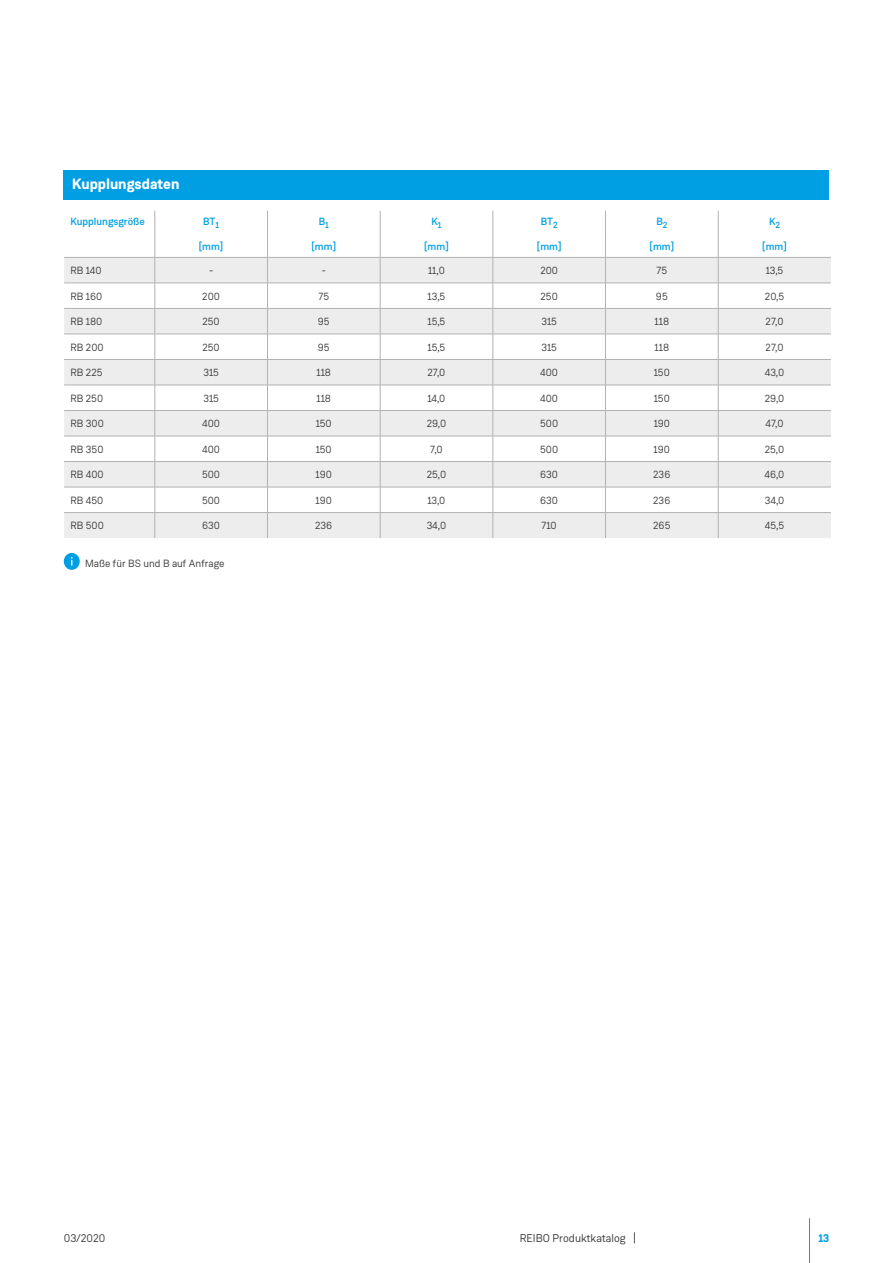
<style>
.page{position:relative;width:893px;height:1263px;background:#fff}
.page>*{position:absolute;margin:0;border:0;box-sizing:border-box;transform-origin:0 0}
.t1{font:700 15px "Weissenhof Grotesk";color:#fff}
.t2{font:11.25px "Weissenhof Grotesk";color:#3c3c3b}
.t3{font:700 11.25px "Weissenhof Grotesk";color:#009fe3}
.t4{font:10.5px "Weissenhof Grotesk";color:#3c3c3b}
.t5{font:500 10.5px "Weissenhof Grotesk";color:#009fe3}
</style>
<div class="page">
<hr style="left:809px;top:1218px;width:1px;height:45px;background:#009fe3">
<svg style="left:64px;top:211px;width:767px;height:327px"></svg>
<div style="left:64px;top:170px;width:765px;height:30px;background:#009fe3"></div>
<svg style="left:64px;top:553px;width:16px;height:17px"></svg>
<h1 class="t1" style="left:72px;top:174px;width:109px">Kupplungsdaten</h1>
<p class="t5" style="left:71px;top:214px;width:76px">Kupplungsgröße</p>
<p class="t5" style="left:203px;top:214px;width:18px">BT<sub>1</sub></p>
<p class="t5" style="left:319px;top:214px;width:12px">B<sub>1</sub></p>
<p class="t5" style="left:431px;top:214px;width:12px">K<sub>1</sub></p>
<p class="t5" style="left:541px;top:214px;width:18px">BT<sub>2</sub></p>
<p class="t5" style="left:656px;top:214px;width:13px">B<sub>2</sub></p>
<p class="t5" style="left:769px;top:214px;width:13px">K<sub>2</sub></p>
<p class="t5" style="left:199px;top:240px;width:26px">[mm]</p>
<p class="t5" style="left:312px;top:240px;width:26px">[mm]</p>
<p class="t5" style="left:424px;top:240px;width:26px">[mm]</p>
<p class="t5" style="left:537px;top:240px;width:26px">[mm]</p>
<p class="t5" style="left:650px;top:240px;width:26px">[mm]</p>
<p class="t5" style="left:762px;top:240px;width:26px">[mm]</p>
<p class="t4" style="left:71px;top:264px;width:33px">RB 140</p>
<p class="t4" style="left:209px;top:264px;width:6px">-</p>
<p class="t4" style="left:322px;top:264px;width:6px">-</p>
<p class="t4" style="left:428px;top:264px;width:18px">11,0</p>
<p class="t4" style="left:540px;top:264px;width:19px">200</p>
<p class="t4" style="left:656px;top:264px;width:12px">75</p>
<p class="t4" style="left:766px;top:264px;width:19px">13,5</p>
<p class="t4" style="left:71px;top:290px;width:33px">RB 160</p>
<p class="t4" style="left:202px;top:290px;width:19px">200</p>
<p class="t4" style="left:318px;top:290px;width:12px">75</p>
<p class="t4" style="left:428px;top:290px;width:19px">13,5</p>
<p class="t4" style="left:540px;top:290px;width:19px">250</p>
<p class="t4" style="left:656px;top:290px;width:13px">95</p>
<p class="t4" style="left:765px;top:290px;width:21px">20,5</p>
<p class="t4" style="left:71px;top:315px;width:33px">RB 180</p>
<p class="t4" style="left:202px;top:315px;width:19px">250</p>
<p class="t4" style="left:318px;top:315px;width:13px">95</p>
<p class="t4" style="left:428px;top:315px;width:19px">15,5</p>
<p class="t4" style="left:541px;top:315px;width:17px">315</p>
<p class="t4" style="left:655px;top:315px;width:16px">118</p>
<p class="t4" style="left:766px;top:315px;width:19px">27,0</p>
<p class="t4" style="left:71px;top:341px;width:35px">RB 200</p>
<p class="t4" style="left:202px;top:341px;width:19px">250</p>
<p class="t4" style="left:318px;top:341px;width:13px">95</p>
<p class="t4" style="left:428px;top:341px;width:19px">15,5</p>
<p class="t4" style="left:541px;top:341px;width:17px">315</p>
<p class="t4" style="left:655px;top:341px;width:16px">118</p>
<p class="t4" style="left:766px;top:341px;width:19px">27,0</p>
<p class="t4" style="left:71px;top:366px;width:33px">RB 225</p>
<p class="t4" style="left:203px;top:366px;width:17px">315</p>
<p class="t4" style="left:316px;top:366px;width:16px">118</p>
<p class="t4" style="left:428px;top:366px;width:19px">27,0</p>
<p class="t4" style="left:540px;top:366px;width:19px">400</p>
<p class="t4" style="left:654px;top:366px;width:17px">150</p>
<p class="t4" style="left:765px;top:366px;width:21px">43,0</p>
<p class="t4" style="left:71px;top:392px;width:34px">RB 250</p>
<p class="t4" style="left:203px;top:392px;width:17px">315</p>
<p class="t4" style="left:316px;top:392px;width:16px">118</p>
<p class="t4" style="left:427px;top:392px;width:19px">14,0</p>
<p class="t4" style="left:540px;top:392px;width:19px">400</p>
<p class="t4" style="left:654px;top:392px;width:17px">150</p>
<p class="t4" style="left:765px;top:392px;width:21px">29,0</p>
<p class="t4" style="left:70px;top:417px;width:35px">RB 300</p>
<p class="t4" style="left:202px;top:417px;width:19px">400</p>
<p class="t4" style="left:316px;top:417px;width:17px">150</p>
<p class="t4" style="left:427px;top:417px;width:21px">29,0</p>
<p class="t4" style="left:540px;top:417px;width:20px">500</p>
<p class="t4" style="left:654px;top:417px;width:18px">190</p>
<p class="t4" style="left:766px;top:417px;width:19px">47,0</p>
<p class="t4" style="left:70px;top:443px;width:35px">RB 350</p>
<p class="t4" style="left:202px;top:443px;width:19px">400</p>
<p class="t4" style="left:316px;top:443px;width:17px">150</p>
<p class="t4" style="left:430px;top:443px;width:14px">7,0</p>
<p class="t4" style="left:540px;top:443px;width:20px">500</p>
<p class="t4" style="left:654px;top:443px;width:18px">190</p>
<p class="t4" style="left:765px;top:443px;width:21px">25,0</p>
<p class="t4" style="left:70px;top:468px;width:35px">RB 400</p>
<p class="t4" style="left:202px;top:468px;width:20px">500</p>
<p class="t4" style="left:316px;top:468px;width:18px">190</p>
<p class="t4" style="left:427px;top:468px;width:21px">25,0</p>
<p class="t4" style="left:540px;top:468px;width:19px">630</p>
<p class="t4" style="left:653px;top:468px;width:19px">236</p>
<p class="t4" style="left:765px;top:468px;width:21px">46,0</p>
<p class="t4" style="left:70px;top:494px;width:34px">RB 450</p>
<p class="t4" style="left:202px;top:494px;width:20px">500</p>
<p class="t4" style="left:316px;top:494px;width:18px">190</p>
<p class="t4" style="left:427px;top:494px;width:19px">13,0</p>
<p class="t4" style="left:540px;top:494px;width:19px">630</p>
<p class="t4" style="left:653px;top:494px;width:19px">236</p>
<p class="t4" style="left:765px;top:494px;width:21px">34,0</p>
<p class="t4" style="left:70px;top:519px;width:35px">RB 500</p>
<p class="t4" style="left:202px;top:519px;width:19px">630</p>
<p class="t4" style="left:315px;top:519px;width:19px">236</p>
<p class="t4" style="left:427px;top:519px;width:21px">34,0</p>
<p class="t4" style="left:542px;top:519px;width:17px">710</p>
<p class="t4" style="left:653px;top:519px;width:19px">265</p>
<p class="t4" style="left:765px;top:519px;width:21px">45,5</p>
<p class="t4" style="left:85px;top:557px;width:141px">Maße für BS und B auf Anfrage</p>
<p class="t2" style="left:64px;top:1231px;width:43px">03/2020</p>
<p class="t2" style="left:520px;top:1231px;width:107px">REIBO Produktkatalog</p>
<p class="t3" style="left:818px;top:1231px;width:12px">13</p>
</div>
